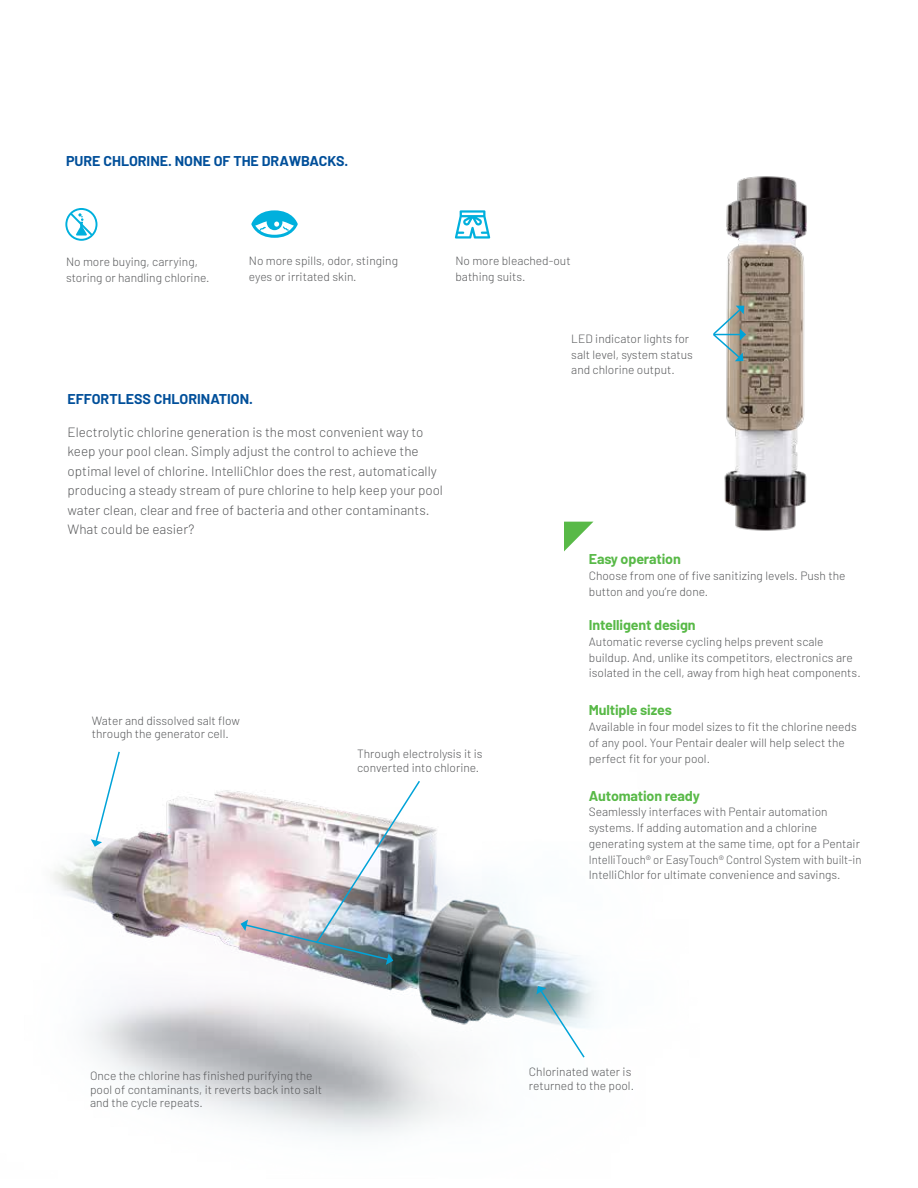
<style>
.page{position:relative;width:918px;height:1188px;background:#fff}
.page>*{position:absolute;margin:0;border:0;box-sizing:border-box;transform-origin:0 0}
.t1{font:700 14.25px "Barlow";letter-spacing:-.01em;color:#58b947}
.t2{font:700 14.25px "Barlow";color:#004f9a}
.t3{font:300 13.5px/19.5px "Barlow";color:#58595b}
.t4{font:300 12px/15.8px "Barlow";color:#58595b}
</style>
<div class="page">
<svg style="left:455px;top:210px;width:35px;height:29px"></svg>
<svg style="left:65px;top:208px;width:32px;height:33px"></svg>
<svg style="left:251px;top:210px;width:47px;height:28px"></svg>
<svg style="left:564px;top:522px;width:29px;height:29px"></svg>
<img style="left:724px;top:176px;width:83px;height:355px">
<svg style="left:713px;top:306px;width:33px;height:55px"></svg>
<img style="left:53px;top:790px;width:543px;height:346px">
<svg style="left:91px;top:751px;width:30px;height:96px"></svg>
<svg style="left:536px;top:986px;width:50px;height:73px"></svg>
<img style="left:241px;top:781px;width:180px;height:184px">
<p class="t2" style="left:66px;top:150px;width:284px">PURE CHLORINE. NONE OF THE DRAWBACKS.</p>
<p class="t4" style="left:249px;top:252px;width:151px">No more spills, odor, stinging eyes or irritated skin.</p>
<p class="t4" style="left:66px;top:253px;width:145px">No more buying, carrying, storing or handling chlorine.</p>
<p class="t4" style="left:455px;top:252px;width:117px">No more bleached-out bathing suits.</p>
<p class="t2" style="left:67px;top:388px;width:187px">EFFORTLESS CHLORINATION.</p>
<p class="t3" style="left:68px;top:421px;width:377px">Electrolytic chlorine generation is the most convenient way to keep your pool clean. Simply adjust the control to achieve the optimal level of chlorine. IntelliChlor does the rest, automatically producing a steady stream of pure chlorine to help keep your pool water clean, clear and free of bacteria and other contaminants.<br>What could be easier?</p>
<p class="t4" style="left:92px;top:713px;width:150px;line-height:13.5px">Water and dissolved salt flow through the generator cell.</p>
<p class="t4" style="left:357px;top:747px;width:127px;line-height:13.5px">Through electrolysis it is converted into chlorine.</p>
<p class="t4" style="left:571px;top:330px;width:123px">LED indicator lights for salt level, system status and chlorine output.</p>
<p class="t1" style="left:589px;top:548px;width:93px">Easy operation</p>
<p class="t4" style="left:589px;top:567px;width:258px">Choose from one of five sanitizing levels. Push the button and you’re done.</p>
<p class="t1" style="left:589px;top:614px;width:108px">Intelligent design</p>
<p class="t4" style="left:589px;top:633px;width:273px">Automatic reverse cycling helps prevent scale buildup. And, unlike its competitors, electronics are isolated in the cell, away from high heat components.</p>
<p class="t1" style="left:589px;top:700px;width:85px">Multiple sizes</p>
<p class="t4" style="left:589px;top:718px;width:269px">Available in four model sizes to fit the chlorine needs of any pool. Your Pentair dealer will help select the perfect fit for your pool.</p>
<p class="t1" style="left:589px;top:785px;width:113px">Automation ready</p>
<p class="t4" style="left:589px;top:803px;width:274px">Seamlessly interfaces with Pentair automation systems. If adding automation and a chlorine generating system at the same time, opt for a Pentair IntelliTouch® or EasyTouch® Control System with built-in IntelliChlor for ultimate convenience and savings.</p>
<p class="t4" style="left:90px;top:1069px;width:233px;line-height:13.5px">Once the chlorine has finished purifying the pool of contaminants, it reverts back into salt and the cycle repeats.</p>
<p class="t4" style="left:529px;top:1065px;width:107px;line-height:13.5px">Chlorinated water is returned to the pool.</p>
</div>
